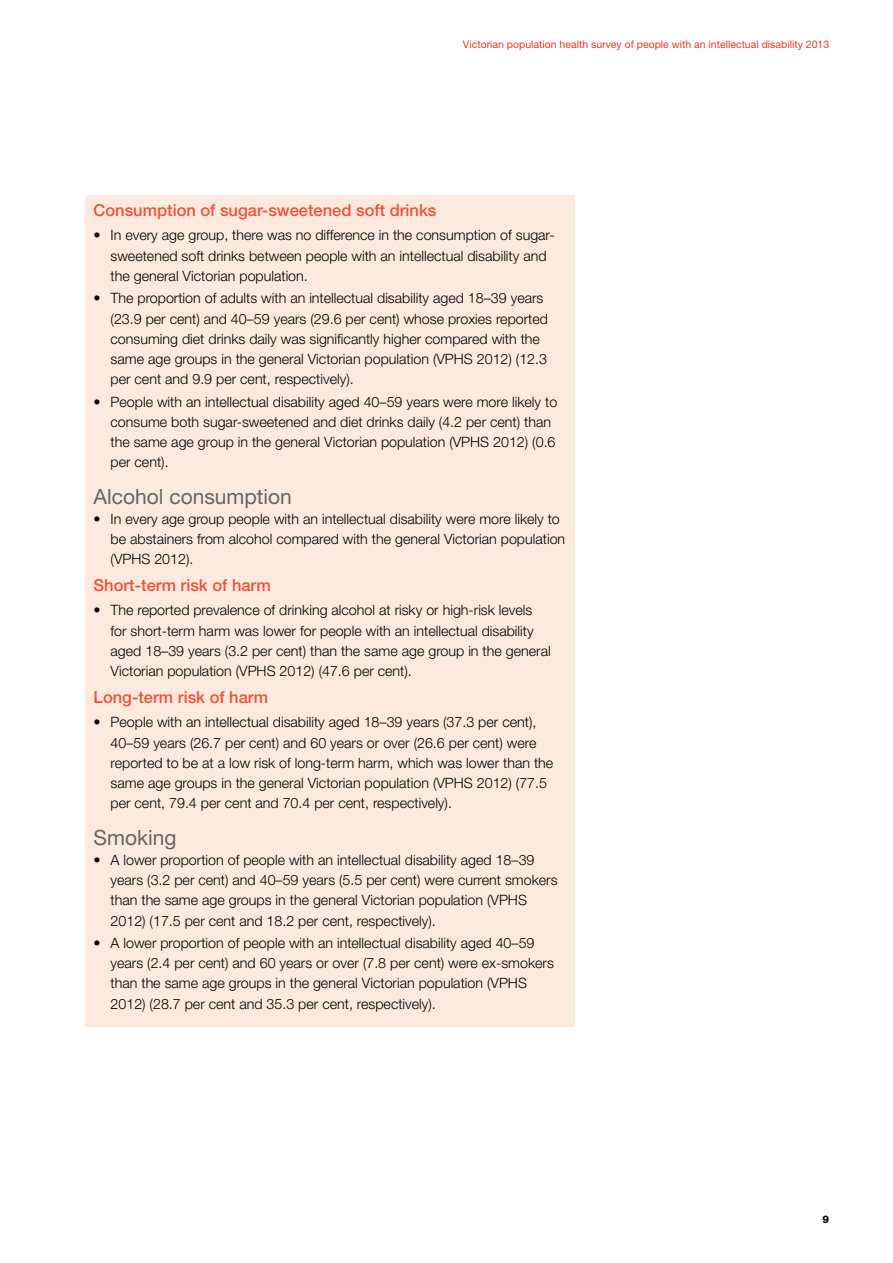
<style>
.page{position:relative;width:893px;height:1263px;background:#fff}
.page>*{position:absolute;margin:0;border:0;box-sizing:border-box;transform-origin:0 0}
.t1{font:21px "Helvetica Neue LT Std";color:#636466}
.t2{font:500 16.5px "Helvetica Neue LT Std";color:#f05237}
.t3{font:300 14.25px/20.2px "Helvetica Neue LT Std";color:#000}
.t4{font:10.5px "Helvetica Neue LT Std";color:#ef3829}
.t5{font:800 10.5px "Helvetica Neue LT Std";color:#000}
</style>
<div class="page">
<div style="left:85px;top:196px;width:489px;height:831px;background:#fee9de"></div>
<p class="t4" style="left:463px;top:38px;width:368px">Victorian population health survey of people with an intellectual disability 2013</p>
<p class="t2" style="left:94px;top:200px;width:344px">Consumption of sugar-sweetened soft drinks</p>
<p class="t3" style="left:111px;top:225px;width:446px;text-indent:-17px">• In every age group, there was no difference in the consumption of sugar&shy;sweetened soft drinks between people with an intellectual disability and the general Victorian population.</p>
<p class="t3" style="left:111px;top:288px;width:439px;text-indent:-17px">• The proportion of adults with an intellectual disability aged 18–39 years (23.9 per cent) and 40–59 years (29.6 per cent) whose proxies reported consuming diet drinks daily was significantly higher compared with the same age groups in the general Victorian population (VPHS 2012) (12.3 per cent and 9.9 per cent, respectively).</p>
<p class="t3" style="left:111px;top:391px;width:448px;text-indent:-17px">• People with an intellectual disability aged 40–59 years were more likely to consume both sugar-sweetened and diet drinks daily (4.2 per cent) than the same age group in the general Victorian population (VPHS 2012) (0.6 per cent).</p>
<h1 class="t1" style="left:94px;top:484px;width:200px">Alcohol consumption</h1>
<p class="t3" style="left:111px;top:508px;width:456px;text-indent:-17px">• In every age group people with an intellectual disability were more likely to be abstainers from alcohol compared with the general Victorian population (VPHS 2012).</p>
<p class="t2" style="left:94px;top:575px;width:179px">Short-term risk of harm</p>
<p class="t3" style="left:111px;top:600px;width:442px;text-indent:-17px">• The reported prevalence of drinking alcohol at risky or high-risk levels for short-term harm was lower for people with an intellectual disability aged 18–39 years (3.2 per cent) than the same age group in the general Victorian population (VPHS 2012) (47.6 per cent).</p>
<p class="t2" style="left:94px;top:687px;width:176px">Long-term risk of harm</p>
<p class="t3" style="left:111px;top:712px;width:444px;text-indent:-17px">• People with an intellectual disability aged 18–39 years (37.3 per cent), 40–59 years (26.7 per cent) and 60 years or over (26.6 per cent) were reported to be at a low risk of long-term harm, which was lower than the same age groups in the general Victorian population (VPHS 2012) (77.5 per cent, 79.4 per cent and 70.4 per cent, respectively).</p>
<h1 class="t1" style="left:94px;top:824px;width:84px">Smoking</h1>
<p class="t3" style="left:111px;top:849px;width:448px;text-indent:-17px">• A lower proportion of people with an intellectual disability aged 18–39 years (3.2 per cent) and 40–59 years (5.5 per cent) were current smokers than the same age groups in the general Victorian population (VPHS 2012) (17.5 per cent and 18.2 per cent, respectively).</p>
<p class="t3" style="left:111px;top:932px;width:445px;text-indent:-17px">• A lower proportion of people with an intellectual disability aged 40–59 years (2.4 per cent) and 60 years or over (7.8 per cent) were ex-smokers than the same age groups in the general Victorian population (VPHS 2012) (28.7 per cent and 35.3 per cent, respectively).</p>
<p class="t5" style="left:823px;top:1212px;width:8px">9</p>
</div>
